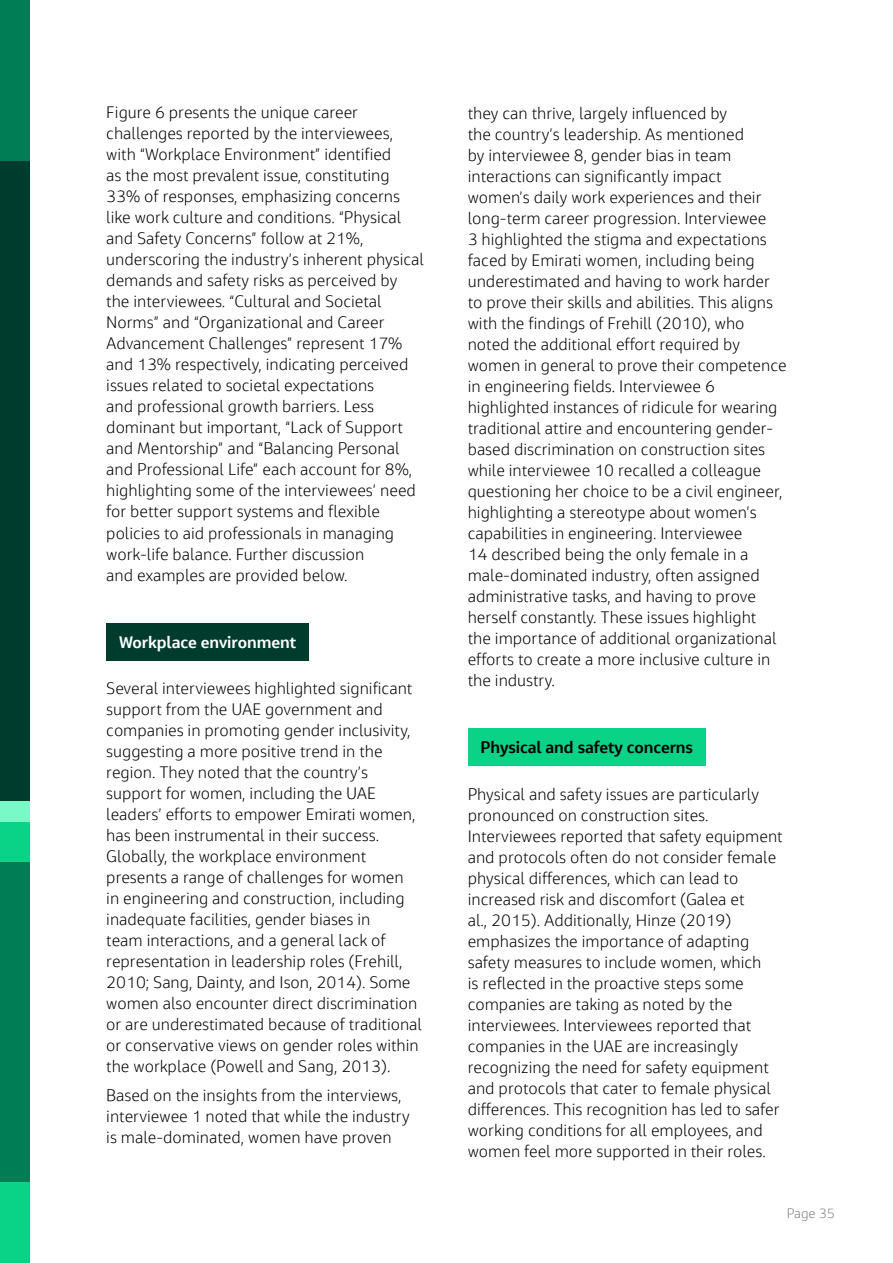
<style>
.page{position:relative;width:893px;height:1263px;background:#fff}
.page>*{position:absolute;margin:0;border:0;box-sizing:border-box;transform-origin:0 0}
.t1{font:300 16.5px/21px "Jacobs Chronos";color:#000}
.t2{font:700 16.5px "Jacobs Chronos";color:#000}
.t3{font:700 16.5px "Jacobs Chronos";color:#fff}
.t4{font:300 13.5px "Jacobs Chronos";color:#808080}
</style>
<div class="page">
<div style="left:0;top:159px;width:30px;height:643px;background:#003c2d"></div>
<div style="left:0;top:860px;width:30px;height:326px;background:#007d55"></div>
<div style="left:0;top:0;width:30px;height:160px;background:#007d55"></div>
<div style="left:0;top:1183px;width:30px;height:80px;background:#0ad287"></div>
<div style="left:0;top:822px;width:30px;height:40px;background:#0ad287"></div>
<div style="left:0;top:802px;width:30px;height:20px;background:#78fac8"></div>
<div style="left:106px;top:623px;width:203px;height:37px;background:#003c2d"></div>
<div style="left:468px;top:728px;width:238px;height:38px;background:#0ad287"></div>
<p class="t1" style="left:106px;top:102px;width:319px">Figure 6 presents the unique career challenges reported by the interviewees, with “Workplace Environment” identified<br>as the most prevalent issue, constituting 33% of responses, emphasizing concerns like work culture and conditions. “Physical and Safety Concerns” follow at 21%, underscoring the industry’s inherent physical demands and safety risks as perceived by the interviewees. “Cultural and Societal Norms” and “Organizational and Career Advancement Challenges” represent 17% and 13% respectively, indicating perceived issues related to societal expectations<br>and professional growth barriers. Less dominant but important, “Lack of Support and Mentorship” and “Balancing Personal and Professional Life” each account for 8%, highlighting some of the interviewees’ need for better support systems and flexible policies to aid professionals in managing work-life balance. Further discussion<br>and examples are provided below.</p>
<p class="t3" style="left:119px;top:631px;width:178px">Workplace environment</p>
<p class="t1" style="left:106px;top:677px;width:317px">Several interviewees highlighted significant support from the UAE government and companies in promoting gender inclusivity, suggesting a more positive trend in the region. They noted that the country’s support for women, including the UAE leaders’ efforts to empower Emirati women, has been instrumental in their success.<br>Globally, the workplace environment presents a range of challenges for women<br>in engineering and construction, including inadequate facilities, gender biases in<br>team interactions, and a general lack of representation in leadership roles (Frehill, 2010; Sang, Dainty, and Ison, 2014). Some women also encounter direct discrimination or are underestimated because of traditional or conservative views on gender roles within the workplace (Powell and Sang, 2013).</p>
<p class="t1" style="left:106px;top:1085px;width:305px">Based on the insights from the interviews, interviewee 1 noted that while the industry is male-dominated, women have proven</p>
<p class="t1" style="left:468px;top:103px;width:320px">they can thrive, largely influenced by<br>the country’s leadership. As mentioned<br>by interviewee 8, gender bias in team interactions can significantly impact women’s daily work experiences and their long-term career progression. Interviewee<br>3 highlighted the stigma and expectations faced by Emirati women, including being underestimated and having to work harder to prove their skills and abilities. This aligns with the findings of Frehill (2010), who noted the additional effort required by women in general to prove their competence in engineering fields. Interviewee 6 highlighted instances of ridicule for wearing traditional attire and encountering gender&shy;based discrimination on construction sites while interviewee 10 recalled a colleague questioning her choice to be a civil engineer, highlighting a stereotype about women’s capabilities in engineering. Interviewee<br>14 described being the only female in a male-dominated industry, often assigned administrative tasks, and having to prove herself constantly. These issues highlight<br>the importance of additional organizational efforts to create a more inclusive culture in the industry.</p>
<p class="t2" style="left:480px;top:737px;width:214px">Physical and safety concerns</p>
<p class="t1" style="left:468px;top:783px;width:316px">Physical and safety issues are particularly pronounced on construction sites.<br>Interviewees reported that safety equipment and protocols often do not consider female physical differences, which can lead to increased risk and discomfort (Galea et<br>al., 2015). Additionally, Hinze (2019) emphasizes the importance of adapting safety measures to include women, which<br>is reflected in the proactive steps some companies are taking as noted by the interviewees. Interviewees reported that companies in the UAE are increasingly recognizing the need for safety equipment and protocols that cater to female physical differences. This recognition has led to safer working conditions for all employees, and women feel more supported in their roles.</p>
<p class="t4" style="left:787px;top:1206px;width:50px">Page 35</p>
</div>
